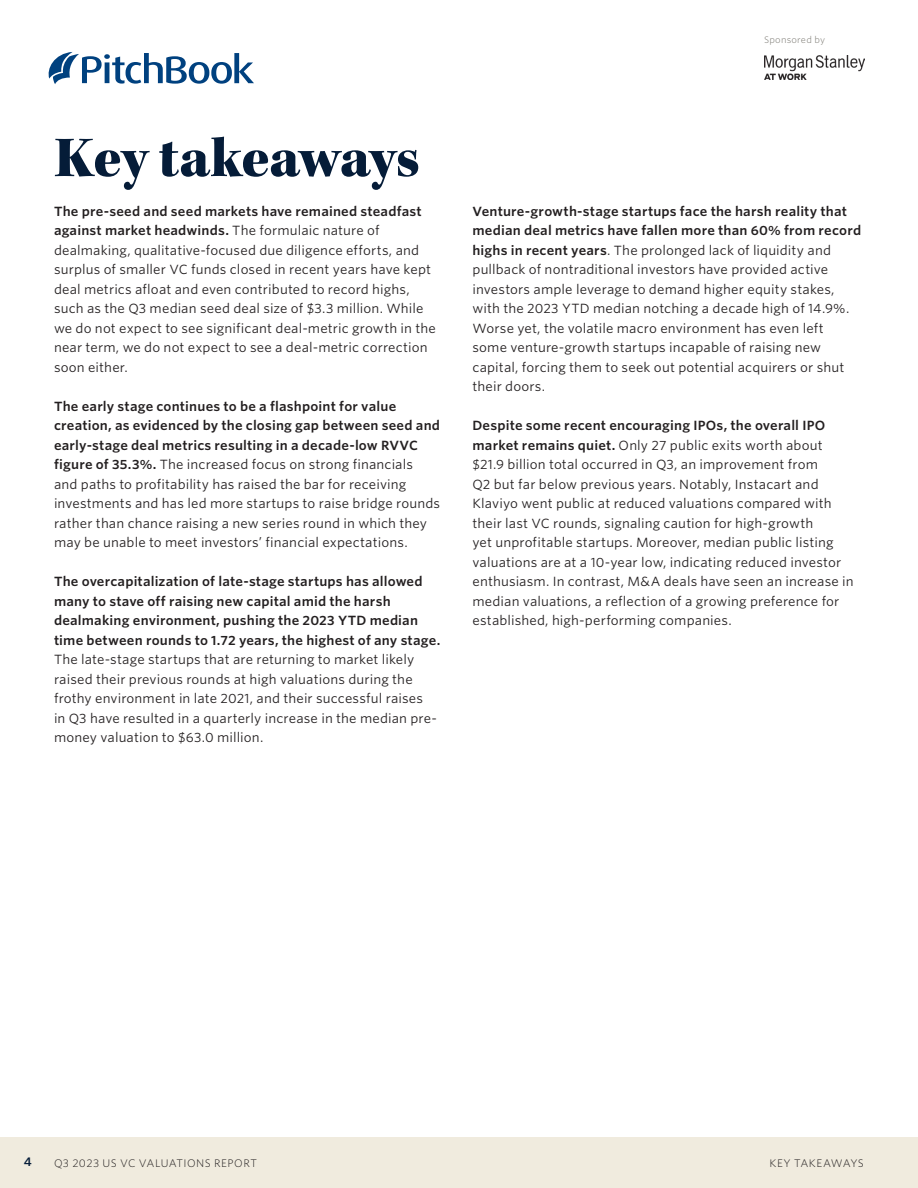
<style>
.page{position:relative;width:918px;height:1188px;background:#fff}
.page>*{position:absolute;margin:0;border:0;box-sizing:border-box;transform-origin:0 0}
.CR_H1{font:58.5px "Kepler Std Black Subh";letter-spacing:-.005em;color:#051c38}
.CR_Body_copy_-_runt_control{font:12.75px/19.5px "Whitney S Sm";letter-spacing:.01em;color:#231f20}
.t1{font:600 12px "Whitney S Sm";color:#051c38}
.t2{font:300 10.5px "Whitney S Sm";letter-spacing:.04em;color:#231f20}
.t3{font:300 9px "Whitney S Sm";letter-spacing:.025em;color:#78766f}
.s1{font-weight:600}
</style>
<div class="page">
<div style="left:0;top:1137px;width:918px;height:51px;background:#f0ebde"></div>
<svg style="left:49px;top:52px;width:205px;height:32px"></svg>
<img style="left:765px;top:56px;width:99px;height:23px">
<p class="t3" style="left:764px;top:34px;width:62px">Sponsored by</p>
<p class="CR_H1" style="left:54px;top:124px;width:367px">Key takeaways</p>
<p class="CR_Body_copy_-_runt_control" style="left:54px;top:201px;width:383px"><span class="s1">The pre-seed and seed markets have remained steadfast against market headwinds.</span> The formulaic nature of dealmaking, qualitative-focused due diligence efforts, and surplus of smaller VC funds closed in recent years have kept deal metrics afloat and even contributed to record highs, such as the Q3 median seed deal size of $3.3 million. While we do not expect to see significant deal-metric growth in the near term, we do not expect to see a deal-metric correction soon either.</p>
<p class="CR_Body_copy_-_runt_control" style="left:54px;top:396px;width:388px"><span class="s1">The early stage continues to be a flashpoint for value creation, as evidenced by the closing gap between seed and early-stage deal metrics resulting in a decade-low RVVC figure of 35.3%.</span> The increased focus on strong financials<br>and paths to profitability has raised the bar for receiving investments and has led more startups to raise bridge rounds rather than chance raising a new series round in which they may be unable to meet investors’ financial expectations.</p>
<p class="CR_Body_copy_-_runt_control" style="left:54px;top:572px;width:388px"><span class="s1">The overcapitalization of late-stage startups has allowed many to stave off raising new capital amid the harsh dealmaking environment, pushing the 2023 YTD median time between rounds to 1.72 years, the highest of any stage.<br></span>The late-stage startups that are returning to market likely raised their previous rounds at high valuations during the frothy environment in late 2021, and their successful raises<br>in Q3 have resulted in a quarterly increase in the median pre&shy;money valuation to $63.0 million.</p>
<p class="CR_Body_copy_-_runt_control" style="left:472px;top:201px;width:390px"><span class="s1">Venture-growth-stage startups face the harsh reality that median deal metrics have fallen more than 60% from record highs in recent years</span>. The prolonged lack of liquidity and pullback of nontraditional investors have provided active investors ample leverage to demand higher equity stakes, with the 2023 YTD median notching a decade high of 14.9%.<br>Worse yet, the volatile macro environment has even left some venture-growth startups incapable of raising new capital, forcing them to seek out potential acquirers or shut their doors.</p>
<p class="CR_Body_copy_-_runt_control" style="left:472px;top:416px;width:383px"><span class="s1">Despite some recent encouraging IPOs, the overall IPO market remains quiet.</span> Only 27 public exits worth about $21.9 billion total occurred in Q3, an improvement from<br>Q2 but far below previous years. Notably, Instacart and Klaviyo went public at reduced valuations compared with their last VC rounds, signaling caution for high-growth<br>yet unprofitable startups. Moreover, median public listing valuations are at a 10-year low, indicating reduced investor enthusiasm. In contrast, M&amp;A deals have seen an increase in median valuations, a reflection of a growing preference for established, high-performing companies.</p>
<p class="t1" style="left:24px;top:1153px;width:9px">4</p>
<p class="t2" style="left:54px;top:1156px;width:204px">Q3 2023 US VC VALUATIONS REPORT</p>
<p class="t2" style="left:769px;top:1156px;width:96px">KEY TAKEAWAYS</p>
</div>
